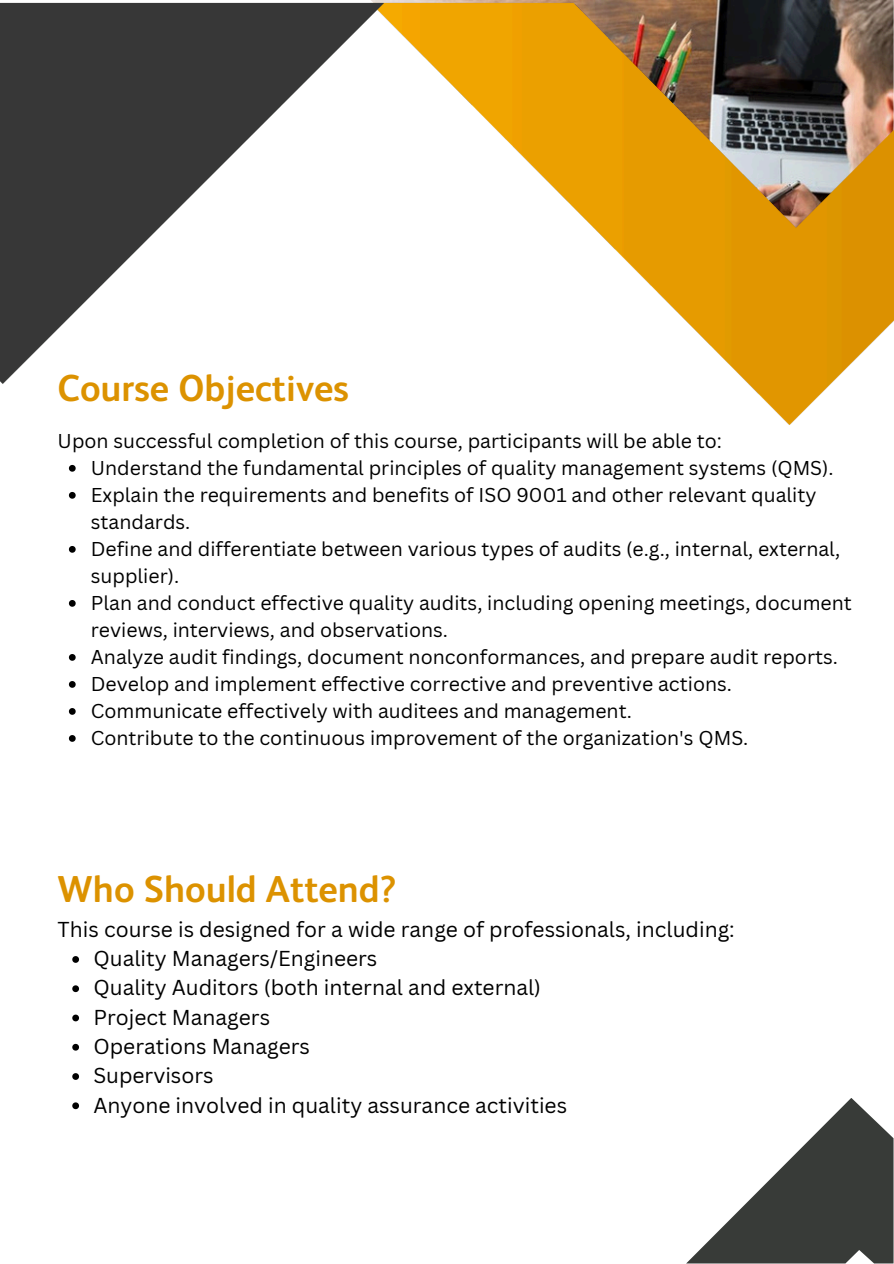
<style>
.page{position:relative;width:894px;height:1264px;background:#fff}
.page>*{position:absolute;margin:0;border:0;box-sizing:border-box;transform-origin:0 0}
.t1{font:700 37.5px "FS Albert Arabic";color:#dc9200}
.t2{font:21px "Canva Sans";color:#000}
.t3{font:19.5px/27px "Canva Sans";color:#000}
</style>
<div class="page">
<img style="left:0;top:0;width:893px;height:425px">
<svg style="left:686px;top:1098px;width:207px;height:165px"></svg>
<svg style="left:69px;top:465px;width:7px;height:6px"></svg>
<svg style="left:69px;top:492px;width:7px;height:6px"></svg>
<svg style="left:69px;top:546px;width:7px;height:6px"></svg>
<svg style="left:69px;top:600px;width:7px;height:6px"></svg>
<svg style="left:69px;top:654px;width:7px;height:6px"></svg>
<svg style="left:69px;top:681px;width:7px;height:6px"></svg>
<svg style="left:69px;top:708px;width:7px;height:6px"></svg>
<svg style="left:69px;top:735px;width:7px;height:6px"></svg>
<svg style="left:72px;top:956px;width:7px;height:6px"></svg>
<svg style="left:72px;top:985px;width:7px;height:7px"></svg>
<svg style="left:72px;top:1014px;width:7px;height:7px"></svg>
<svg style="left:72px;top:1043px;width:7px;height:7px"></svg>
<svg style="left:72px;top:1073px;width:7px;height:6px"></svg>
<svg style="left:72px;top:1102px;width:7px;height:7px"></svg>
<p class="t1" style="left:58px;top:366px;width:293px">Course Objectives</p>
<h1 class="t3" style="left:58px;top:427px;width:665px">Upon successful completion of this course, participants will be able to:</h1>
<p class="t3" style="left:91px;top:454px;width:744px">Understand the fundamental principles of quality management systems (QMS).</p>
<p class="t3" style="left:91px;top:481px;width:727px">Explain the requirements and benefits of ISO 9001 and other relevant quality standards.</p>
<p class="t3" style="left:91px;top:535px;width:750px">Define and differentiate between various types of audits (e.g., internal, external, supplier).</p>
<p class="t3" style="left:91px;top:589px;width:762px">Plan and conduct effective quality audits, including opening meetings, document reviews, interviews, and observations.</p>
<p class="t3" style="left:91px;top:643px;width:748px">Analyze audit findings, document nonconformances, and prepare audit reports.</p>
<p class="t3" style="left:91px;top:670px;width:642px">Develop and implement effective corrective and preventive actions.</p>
<p class="t3" style="left:91px;top:697px;width:542px">Communicate effectively with auditees and management.</p>
<p class="t3" style="left:91px;top:724px;width:659px">Contribute to the continuous improvement of the organization's QMS.</p>
<p class="t1" style="left:58px;top:867px;width:340px">Who Should Attend?</p>
<h1 class="t2" style="left:58px;top:914px;width:678px">This course is designed for a wide range of professionals, including:</h1>
<p class="t2" style="left:93px;top:943px;width:285px">Quality Managers/Engineers</p>
<p class="t2" style="left:93px;top:973px;width:449px">Quality Auditors (both internal and external)</p>
<p class="t2" style="left:93px;top:1002px;width:178px">Project Managers</p>
<p class="t2" style="left:93px;top:1031px;width:218px">Operations Managers</p>
<p class="t2" style="left:93px;top:1060px;width:122px">Supervisors</p>
<p class="t2" style="left:93px;top:1090px;width:475px">Anyone involved in quality assurance activities</p>
</div>
